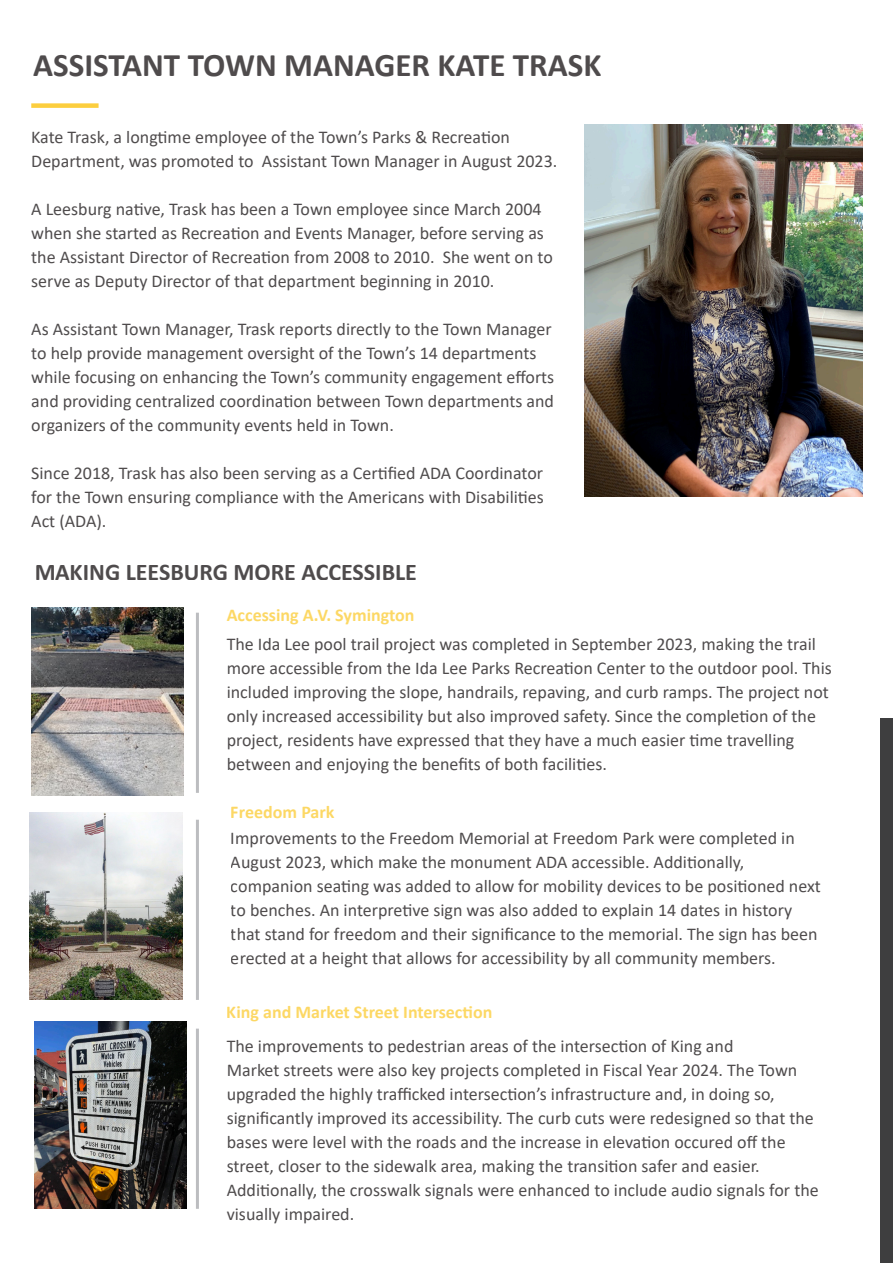
<style>
.page{position:relative;width:893px;height:1263px;background:#fff}
.page>*{position:absolute;margin:0;border:0;box-sizing:border-box;transform-origin:0 0}
.t1{font:700 33px "Calibri";color:#231f20}
.t2{font:700 24px "Calibri";color:#231f20}
.t3{font:18px/24px "Calibri";color:#231f20}
.t4{font:700 18px "Calibri";color:#fcce3e}
</style>
<div class="page">
<div style="left:880px;top:719px;width:13px;height:544px;background:#3e3e3f"></div>
<img style="left:585px;top:124px;width:277px;height:373px">
<hr style="left:196px;top:613px;width:3px;height:180px;background:#bcbdc0">
<hr style="left:196px;top:820px;width:3px;height:180px;background:#bcbdc0">
<hr style="left:196px;top:1029px;width:3px;height:180px;background:#bcbdc0">
<img style="left:31px;top:608px;width:153px;height:187px">
<img style="left:30px;top:812px;width:152px;height:187px">
<img style="left:34px;top:1022px;width:153px;height:187px">
<div style="left:31px;top:103px;width:68px;height:5px;background:#fcce3e"></div>
<h1 class="t1" style="left:33px;top:42px;width:570px">ASSISTANT TOWN MANAGER KATE TRASK</h1>
<p class="t3" style="left:31px;top:125px;width:528px">Kate Trask, a longtime employee of the Town’s Parks &amp; Recreation<br>Department, was promoted to Assistant Town Manager in August 2023.</p>
<p class="t3" style="left:31px;top:197px;width:523px">A Leesburg native, Trask has been a Town employee since March 2004 when she started as Recreation and Events Manager, before serving as the Assistant Director of Recreation from 2008 to 2010. She went on to serve as Deputy Director of that department beginning in 2010.</p>
<p class="t3" style="left:31px;top:317px;width:525px">As Assistant Town Manager, Trask reports directly to the Town Manager to help provide management oversight of the Town’s 14 departments while focusing on enhancing the Town’s community engagement efforts and providing centralized coordination between Town departments and organizers of the community events held in Town.</p>
<p class="t3" style="left:31px;top:461px;width:514px;text-align:justify">Since 2018, Trask has also been serving as a Certified ADA Coordinator for the Town ensuring compliance with the Americans with Disabilities Act (ADA).</p>
<h2 class="t2" style="left:34px;top:555px;width:384px">MAKING LEESBURG MORE ACCESSIBLE</h2>
<p class="t4" style="left:227px;top:603px;width:189px">Accessing A.V. Symington</p>
<p class="t3" style="left:227px;top:631px;width:607px">The Ida Lee pool trail project was completed in September 2023, making the trail more accessible from the Ida Lee Parks Recreation Center to the outdoor pool. This included improving the slope, handrails, repaving, and curb ramps. The project not only increased accessibility but also improved safety. Since the completion of the project, residents have expressed that they have a much easier time travelling between and enjoying the benefits of both facilities.</p>
<p class="t4" style="left:231px;top:799px;width:105px">Freedom Park</p>
<p class="t3" style="left:231px;top:826px;width:592px">Improvements to the Freedom Memorial at Freedom Park were completed in August 2023, which make the monument ADA accessible. Additionally, companion seating was added to allow for mobility devices to be positioned next to benches. An interpretive sign was also added to explain 14 dates in history that stand for freedom and their significance to the memorial. The sign has been erected at a height that allows for accessibility by all community members.</p>
<p class="t4" style="left:227px;top:999px;width:267px">King and Market Street Intersection</p>
<p class="t3" style="left:227px;top:1034px;width:594px">The improvements to pedestrian areas of the intersection of King and<br>Market streets were also key projects completed in Fiscal Year 2024. The Town upgraded the highly trafficked intersection’s infrastructure and, in doing so, significantly improved its accessibility. The curb cuts were redesigned so that the bases were level with the roads and the increase in elevation occured off the street, closer to the sidewalk area, making the transition safer and easier.<br>Additionally, the crosswalk signals were enhanced to include audio signals for the visually impaired.</p>
</div>
